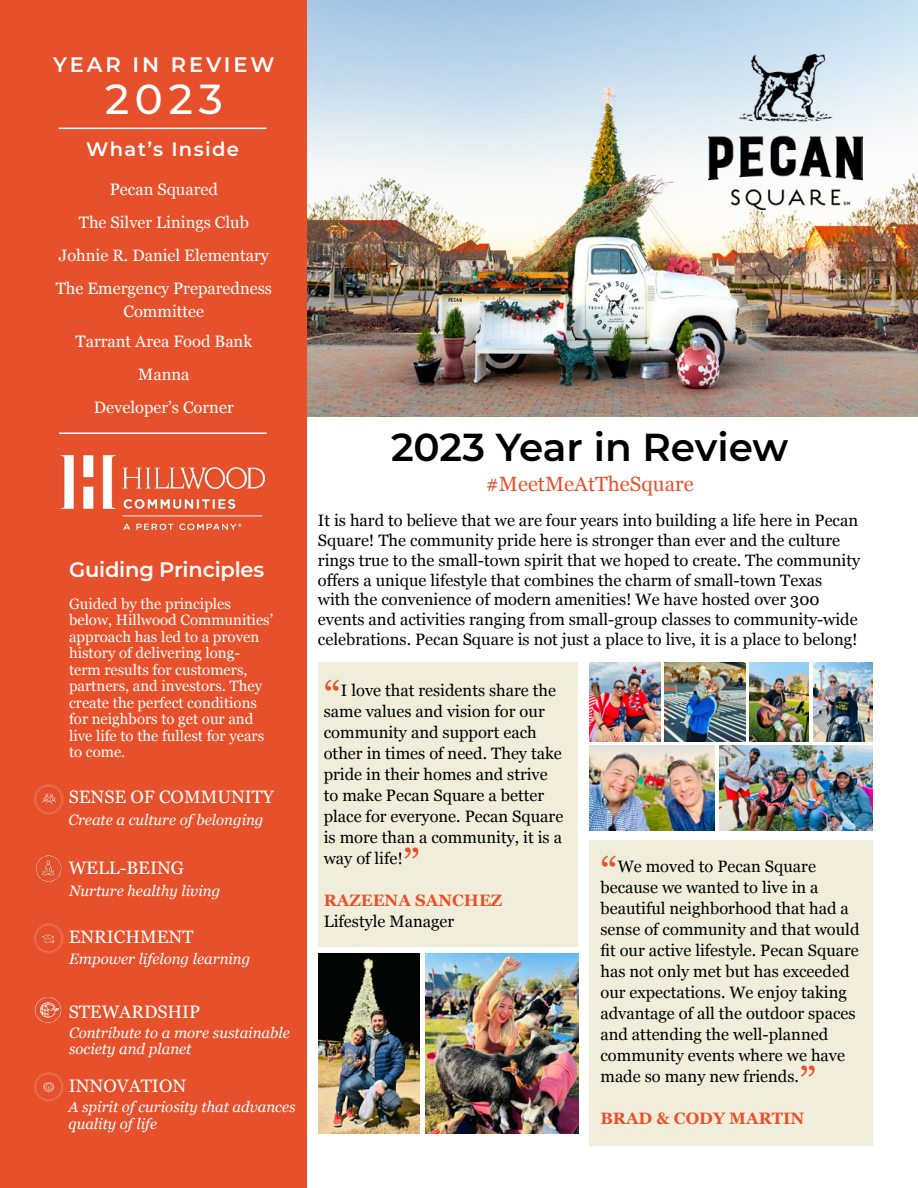
<style>
.page{position:relative;width:918px;height:1188px;background:#fff}
.page>*{position:absolute;margin:0;border:0;box-sizing:border-box;transform-origin:0 0}
.t1{font:500 42px "Montserrat";color:#fff}
.t2{font:42px "Georgia";color:#e6512c}
.t3{font:600 39px "Montserrat";color:#000}
.t4{font:600 21px "Montserrat";letter-spacing:-.01em;color:#fff}
.t5{font:600 21px "Montserrat";letter-spacing:.14em;color:#fff}
.t6{font:20.7px "Georgia";color:#e6512c}
.t7{font:600 19.5px "Montserrat";letter-spacing:.07em;color:#fff}
.t8{font:18px "Georgia";color:#fff}
.t9{font:16.5px/21px "Georgia";color:#000}
.t10{font:16.5px/33px "Georgia";color:#fff;text-align:center}
.t11{font:700 16.5px "Georgia";color:#e6512c}
.t12{font:15px/16.5px "Georgia";color:#fff}
.t13{font:italic 15px/16.5px "Georgia";color:#fff}
</style>
<div class="page">
<div style="left:318px;top:662px;width:260px;height:285px;background:#f0eedb"></div>
<div style="left:590px;top:840px;width:283px;height:305px;background:#f0eedb"></div>
<img style="left:307px;top:0;width:611px;height:417px">
<div style="left:0;top:0;width:307px;height:1188px;background:#e6512c"></div>
<img style="left:33px;top:784px;width:31px;height:30px">
<img style="left:35px;top:854px;width:27px;height:28px">
<img style="left:34px;top:923px;width:30px;height:30px">
<img style="left:34px;top:997px;width:28px;height:27px">
<img style="left:34px;top:1072px;width:30px;height:30px">
<img style="left:708px;top:54px;width:155px;height:156px">
<hr style="left:59px;top:433px;width:208px;height:1px;background:#fff">
<hr style="left:59px;top:128px;width:207px;height:1px;background:#fff">
<img style="left:60px;top:455px;width:206px;height:76px">
<img style="left:720px;top:745px;width:153px;height:86px">
<img style="left:590px;top:745px;width:125px;height:86px">
<img style="left:590px;top:662px;width:70px;height:79px">
<img style="left:665px;top:662px;width:80px;height:79px">
<img style="left:750px;top:662px;width:59px;height:79px">
<img style="left:813px;top:662px;width:60px;height:79px">
<img style="left:318px;top:954px;width:102px;height:180px">
<img style="left:426px;top:954px;width:152px;height:180px">
<p class="t5" style="left:53px;top:49px;width:223px">YEAR IN REVIEW</p>
<h1 class="t1" style="left:105px;top:69px;width:119px">2023</h1>
<p class="t7" style="left:86px;top:136px;width:154px">What’s Inside</p>
<p class="t10" style="left:56px;top:173px;width:218px">Pecan Squared<br>The Silver Linings Club<br>Johnie R. Daniel Elementary<br>The Emergency Preparedness</p>
<p class="t10" style="left:76px;top:296px;width:178px;line-height:30px">Committee<br>Tarrant Area Food Bank</p>
<p class="t10" style="left:94px;top:357px;width:141px">Manna<br>Developer’s Corner</p>
<p class="t4" style="left:69px;top:554px;width:197px">Guiding Principles</p>
<p class="t12" style="left:69px;top:595px;width:206px">Guided by the principles below, Hillwood Communities’ approach has led to a proven history of delivering long&shy;term results for customers, partners, and investors. They create the perfect conditions for neighbors to get our and live life to the fullest for years to come.</p>
<p class="t8" style="left:69px;top:784px;width:207px">SENSE OF COMMUNITY</p>
<p class="t13" style="left:68px;top:811px;width:197px">Create a culture of belonging</p>
<p class="t8" style="left:69px;top:855px;width:117px">WELL-BEING</p>
<p class="t13" style="left:69px;top:882px;width:153px">Nurture healthy living</p>
<p class="t8" style="left:69px;top:924px;width:126px">ENRICHMENT</p>
<p class="t13" style="left:69px;top:950px;width:183px">Empower lifelong learning</p>
<p class="t8" style="left:69px;top:998px;width:133px">STEWARDSHIP</p>
<p class="t13" style="left:69px;top:1024px;width:222px">Contribute to a more sustainable society and planet</p>
<p class="t8" style="left:69px;top:1073px;width:119px">INNOVATION</p>
<p class="t13" style="left:68px;top:1098px;width:229px">A spirit of curiosity that advances quality of life</p>
<h2 class="t3" style="left:391px;top:420px;width:399px">2023 Year in Review</h2>
<p class="t6" style="left:486px;top:469px;width:209px">#MeetMeAtTheSquare</p>
<p class="t9" style="left:318px;top:510px;width:544px;line-height:19.8px">It is hard to believe that we are four years into building a life here in Pecan Square! The community pride here is stronger than ever and the culture rings true to the small-town spirit that we hoped to create. The community offers a unique lifestyle that combines the charm of small-town Texas<br>with the convenience of modern amenities! We have hosted over 300 events and activities ranging from small-group classes to community-wide celebrations. Pecan Square is not just a place to live, it is a place to belong!</p>
<h1 class="t2" style="left:324px;top:666px;width:19px">“</h1>
<p class="t9" style="left:324px;top:679px;width:241px;text-indent:17px">I love that residents share the same values and vision for our community and support each other in times of need. They take pride in their homes and strive to make Pecan Square a better place for everyone. Pecan Square is more than a community, it is a way of life!</p>
<h1 class="t2" style="left:403px;top:834px;width:19px">”</h1>
<p class="t11" style="left:324px;top:888px;width:180px">RAZEENA SANCHEZ</p>
<p class="t9" style="left:324px;top:910px;width:132px">Lifestyle Manager</p>
<h1 class="t2" style="left:600px;top:842px;width:19px">“</h1>
<p class="t9" style="left:600px;top:855px;width:261px;text-indent:17px">We moved to Pecan Square because we wanted to live in a beautiful neighborhood that had a sense of community and that would fit our active lifestyle. Pecan Square has not only met but has exceeded our expectations. We enjoy taking advantage of all the outdoor spaces and attending the well-planned community events where we have made so many new friends.</p>
<h1 class="t2" style="left:799px;top:1052px;width:19px">”</h1>
<p class="t11" style="left:600px;top:1106px;width:205px">BRAD &amp; CODY MARTIN</p>
</div>
